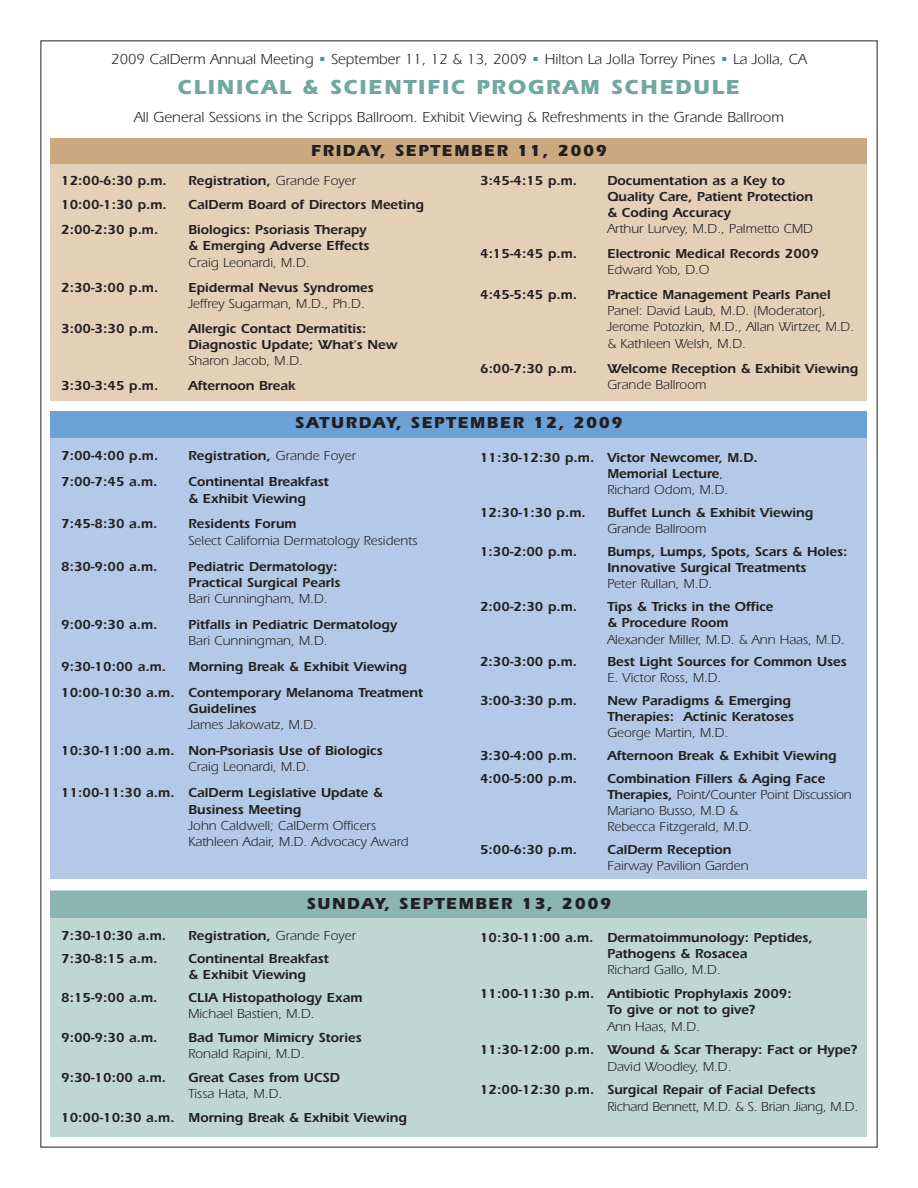
<style>
.page{position:relative;width:918px;height:1188px;background:#fff}
.page>*{position:absolute;margin:0;border:0;box-sizing:border-box;transform-origin:0 0}
.t1{font:700 21px "Itc Eras";letter-spacing:.08em;color:#71a7a1}
.t2{font:700 16.5px "Itc Eras";letter-spacing:.09em;color:#231f20}
.t3{font:15px "Itc Eras";color:#231f20}
.t4{font:600 13.5px/16.2px "Itc Eras";color:#231f20}
.t5{font:13.5px/16.2px "Itc Eras";color:#231f20}
.s1{color:#3f90cd}
.s2{font-weight:400}
.s3{font-weight:600}
</style>
<div class="page">
<div style="left:51px;top:891px;width:816px;height:246px;background:#bfd6d3"></div>
<div style="left:51px;top:891px;width:816px;height:27px;background:#8ab5b1"></div>
<div style="left:51px;top:147px;width:816px;height:253px;background:#e3d0b7"></div>
<div style="left:51px;top:416px;width:816px;height:463px;background:#b3c9e7"></div>
<div style="left:51px;top:411px;width:816px;height:27px;background:#6ca1d6"></div>
<div style="left:51px;top:138px;width:816px;height:26px;background:#caa981"></div>
<p class="t3" style="left:111px;top:54px;width:697px">2009 CalDerm Annual Meeting <span class="s1">•</span> September 11, 12 &amp; 13, 2009 <span class="s1">•</span> Hilton La Jolla Torrey Pines <span class="s1">•</span> La Jolla, CA</p>
<h1 class="t1" style="left:178px;top:80px;width:564px">CLINICAL &amp; SCIENTIFIC PROGRAM SCHEDULE</h1>
<p class="t3" style="left:134px;top:112px;width:651px">All General Sessions in the Scripps Ballroom. Exhibit Viewing &amp; Refreshments in the Grande Ballroom</p>
<p class="t2" style="left:311px;top:145px;width:297px">FRIDAY, SEPTEMBER 11, 2009</p>
<p class="t4" style="left:61px;top:173px;width:107px">12:00-6:30 p.m.</p>
<p class="t4" style="left:188px;top:173px;width:169px">Registration, <span class="s2">Grande Foyer</span></p>
<p class="t4" style="left:61px;top:198px;width:107px">10:00-1:30 p.m.</p>
<p class="t4" style="left:188px;top:198px;width:237px">CalDerm Board of Directors Meeting</p>
<p class="t4" style="left:61px;top:223px;width:99px">2:00-2:30 p.m.</p>
<p class="t4" style="left:188px;top:223px;width:183px">Biologics: Psoriasis Therapy &amp; Emerging Adverse Effects</p>
<p class="t5" style="left:188px;top:256px;width:123px">Craig Leonardi, M.D.</p>
<p class="t4" style="left:61px;top:280px;width:99px">2:30-3:00 p.m.</p>
<p class="t4" style="left:188px;top:280px;width:187px">Epidermal Nevus Syndromes</p>
<p class="t5" style="left:188px;top:297px;width:178px">Jeffrey Sugarman, M.D., Ph.D.</p>
<p class="t4" style="left:61px;top:321px;width:99px">3:00-3:30 p.m.</p>
<p class="t4" style="left:188px;top:321px;width:211px">Allergic Contact Dermatitis:<br>Diagnostic Update; What's New</p>
<p class="t5" style="left:188px;top:354px;width:116px">Sharon Jacob, M.D.</p>
<p class="t4" style="left:61px;top:379px;width:99px">3:30-3:45 p.m.</p>
<p class="t4" style="left:188px;top:379px;width:109px">Afternoon Break</p>
<p class="t4" style="left:480px;top:174px;width:99px">3:45-4:15 p.m.</p>
<p class="t4" style="left:607px;top:174px;width:207px">Documentation as a Key to<br>Quality Care, Patient Protection &amp; Coding Accuracy</p>
<p class="t5" style="left:607px;top:222px;width:207px">Arthur Lurvey, M.D., Palmetto CMD</p>
<p class="t4" style="left:480px;top:247px;width:99px">4:15-4:45 p.m.</p>
<p class="t4" style="left:607px;top:247px;width:213px">Electronic Medical Records 2009</p>
<p class="t5" style="left:607px;top:263px;width:104px">Edward Yob, D.O</p>
<p class="t4" style="left:480px;top:288px;width:99px">4:45-5:45 p.m.</p>
<p class="t4" style="left:607px;top:288px;width:225px">Practice Management Pearls Panel</p>
<p class="t5" style="left:607px;top:304px;width:248px">Panel: David Laub, M.D. (Moderator),<br>Jerome Potozkin, M.D., Allan Wirtzer, M.D. &amp; Kathleen Welsh, M.D.</p>
<p class="t4" style="left:480px;top:361px;width:99px">6:00-7:30 p.m.</p>
<p class="t4" style="left:607px;top:361px;width:253px">Welcome Reception &amp; Exhibit Viewing</p>
<p class="t5" style="left:607px;top:378px;width:101px">Grande Ballroom</p>
<p class="t2" style="left:295px;top:417px;width:329px">SATURDAY, SEPTEMBER 12, 2009</p>
<p class="t4" style="left:61px;top:449px;width:99px">7:00-4:00 p.m.</p>
<p class="t4" style="left:188px;top:449px;width:169px">Registration, <span class="s2">Grande Foyer</span></p>
<p class="t4" style="left:61px;top:475px;width:98px">7:00-7:45 a.m.</p>
<p class="t4" style="left:188px;top:475px;width:142px">Continental Breakfast &amp; Exhibit Viewing</p>
<p class="t4" style="left:61px;top:517px;width:98px">7:45-8:30 a.m.</p>
<p class="t4" style="left:188px;top:517px;width:110px">Residents Forum</p>
<p class="t5" style="left:188px;top:534px;width:231px">Select California Dermatology Residents</p>
<p class="t4" style="left:61px;top:559px;width:98px">8:30-9:00 a.m.</p>
<p class="t4" style="left:188px;top:559px;width:154px">Pediatric Dermatology:<br>Practical Surgical Pearls</p>
<p class="t5" style="left:188px;top:592px;width:141px">Bari Cunningham, M.D.</p>
<p class="t4" style="left:61px;top:618px;width:98px">9:00-9:30 a.m.</p>
<p class="t4" style="left:188px;top:618px;width:210px">Pitfalls in Pediatric Dermatology</p>
<p class="t5" style="left:188px;top:634px;width:141px">Bari Cunningman, M.D.</p>
<p class="t4" style="left:61px;top:660px;width:106px">9:30-10:00 a.m.</p>
<p class="t4" style="left:61px;top:655px;width:364px;line-height:26px;text-indent:127px">Morning Break &amp; Exhibit Viewing<br>10:00-10:30 a.m. Contemporary Melanoma Treatment</p>
<p class="t4" style="left:188px;top:702px;width:70px">Guidelines</p>
<p class="t5" style="left:188px;top:718px;width:130px">James Jakowatz, M.D.</p>
<p class="t4" style="left:61px;top:744px;width:323px">10:30-11:00 a.m. Non-Psoriasis Use of Biologics</p>
<p class="t5" style="left:188px;top:760px;width:123px">Craig Leonardi, M.D.</p>
<p class="t4" style="left:188px;top:786px;width:196px;text-indent:-127px">11:00-11:30 a.m. CalDerm Legislative Update &amp;<br>Business Meeting</p>
<p class="t5" style="left:188px;top:819px;width:222px">John Caldwell; CalDerm Officers<br>Kathleen Adair, M.D. Advocacy Award</p>
<p class="t4" style="left:607px;top:451px;width:152px;text-indent:-127px">11:30-12:30 p.m. Victor Newcomer, M.D.<br>Memorial Lecture<span class="s2">,<br>Richard Odom, M.D.</span></p>
<p class="t4" style="left:480px;top:506px;width:107px">12:30-1:30 p.m.</p>
<p class="t4" style="left:607px;top:506px;width:208px">Buffet Lunch &amp; Exhibit Viewing</p>
<p class="t5" style="left:607px;top:522px;width:101px">Grande Ballroom</p>
<p class="t4" style="left:480px;top:545px;width:99px">1:30-2:00 p.m.</p>
<p class="t4" style="left:607px;top:545px;width:242px">Bumps, Lumps, Spots, Scars &amp; Holes:<br>Innovative Surgical Treatments</p>
<p class="t5" style="left:607px;top:577px;width:106px">Peter Rullan, M.D.</p>
<p class="t4" style="left:480px;top:600px;width:99px">2:00-2:30 p.m.</p>
<p class="t4" style="left:607px;top:600px;width:168px">Tips &amp; Tricks in the Office &amp; Procedure Room</p>
<p class="t5" style="left:607px;top:632px;width:239px">Alexander Miller, M.D. &amp; Ann Haas, M.D.</p>
<p class="t4" style="left:480px;top:655px;width:99px">2:30-3:00 p.m.</p>
<p class="t4" style="left:607px;top:655px;width:241px">Best Light Sources for Common Uses</p>
<p class="t5" style="left:607px;top:671px;width:116px">E. Victor Ross, M.D.</p>
<p class="t4" style="left:480px;top:694px;width:99px">3:00-3:30 p.m.</p>
<p class="t4" style="left:607px;top:694px;width:188px">New Paradigms &amp; Emerging<br>Therapies: Actinic Keratoses</p>
<p class="t5" style="left:607px;top:726px;width:123px">George Martin, M.D.</p>
<p class="t4" style="left:480px;top:749px;width:99px">3:30-4:00 p.m.</p>
<p class="t4" style="left:607px;top:749px;width:231px">Afternoon Break &amp; Exhibit Viewing</p>
<p class="t4" style="left:480px;top:772px;width:99px">4:00-5:00 p.m.</p>
<p class="t5" style="left:607px;top:772px;width:246px"><span class="s3">Combination Fillers &amp; Aging Face<br>Therapies,</span> Point/Counter Point Discussion<br>Mariano Busso, M.D &amp;<br>Rebecca Fitzgerald, M.D.</p>
<p class="t4" style="left:480px;top:843px;width:99px">5:00-6:30 p.m.</p>
<p class="t4" style="left:607px;top:843px;width:126px">CalDerm Reception</p>
<p class="t5" style="left:607px;top:859px;width:143px">Fairway Pavilion Garden</p>
<p class="t2" style="left:307px;top:898px;width:306px">SUNDAY, SEPTEMBER 13, 2009</p>
<p class="t4" style="left:607px;top:931px;width:207px;text-indent:-127px">10:30-11:00 a.m. Dermatoimmunology: Peptides,<br>Pathogens &amp; Rosacea</p>
<p class="t5" style="left:607px;top:963px;width:115px">Richard Gallo, M.D.</p>
<p class="t4" style="left:607px;top:987px;width:186px;text-indent:-127px">11:00-11:30 p.m. Antibiotic Prophylaxis 2009:<br>To give or not to give?</p>
<p class="t5" style="left:607px;top:1019px;width:94px">Ann Haas, M.D.</p>
<p class="t4" style="left:480px;top:1043px;width:379px">11:30-12:00 p.m. Wound &amp; Scar Therapy: Fact or Hype?</p>
<p class="t5" style="left:607px;top:1059px;width:126px">David Woodley, M.D.</p>
<p class="t4" style="left:480px;top:1083px;width:337px">12:00-12:30 p.m. Surgical Repair of Facial Defects</p>
<p class="t5" style="left:607px;top:1099px;width:252px">Richard Bennett, M.D. &amp; S. Brian Jiang, M.D.</p>
<p class="t4" style="left:61px;top:929px;width:106px">7:30-10:30 a.m.</p>
<p class="t4" style="left:188px;top:929px;width:169px">Registration, <span class="s2">Grande Foyer</span></p>
<p class="t4" style="left:61px;top:952px;width:98px">7:30-8:15 a.m.</p>
<p class="t4" style="left:188px;top:952px;width:142px">Continental Breakfast &amp; Exhibit Viewing</p>
<p class="t4" style="left:61px;top:991px;width:98px">8:15-9:00 a.m.</p>
<p class="t4" style="left:188px;top:991px;width:176px">CLIA Histopathology Exam</p>
<p class="t5" style="left:188px;top:1007px;width:128px">Michael Bastien, M.D.</p>
<p class="t4" style="left:61px;top:1031px;width:98px">9:00-9:30 a.m.</p>
<p class="t4" style="left:188px;top:1031px;width:175px">Bad Tumor Mimicry Stories</p>
<p class="t5" style="left:188px;top:1047px;width:118px">Ronald Rapini, M.D.</p>
<p class="t4" style="left:61px;top:1071px;width:106px">9:30-10:00 a.m.</p>
<p class="t4" style="left:188px;top:1071px;width:153px">Great Cases from UCSD</p>
<p class="t5" style="left:188px;top:1087px;width:95px">Tissa Hata, M.D.</p>
<p class="t4" style="left:61px;top:1111px;width:347px">10:00-10:30 a.m. Morning Break &amp; Exhibit Viewing</p>
</div>
